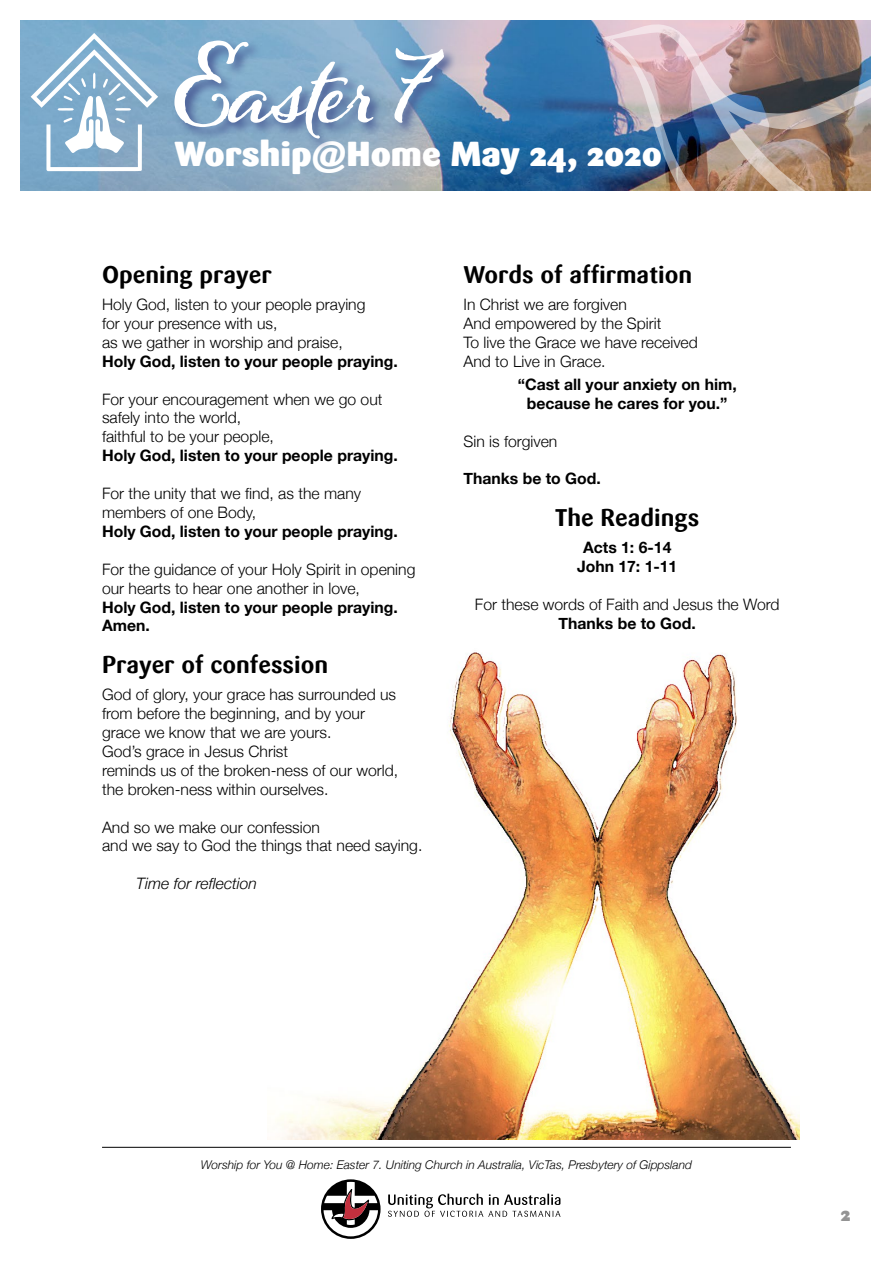
<style>
.page{position:relative;width:893px;height:1263px;background:#fff}
.page>*{position:absolute;margin:0;border:0;box-sizing:border-box;transform-origin:0 0}
.t1{font:700 99px "Alana";letter-spacing:-.035em;color:#fff}
.t2{font:900 34.5px "Sari";color:#fff}
.t3{font:700 24px "Sari";color:#000}
.t4{font:900 19.5px "Sari";color:#939393}
.t5{font:300 15.75px/18.9px "Helvetica Neue";color:#000}
.t6{font:700 15.75px/18.9px "Helvetica Neue";color:#000;text-align:center}
.t7{font:italic 300 15.75px "Helvetica Neue";color:#000}
.t8{font:italic 300 12px "Helvetica Neue";color:#000}
</style>
<div class="page">
<img style="left:276px;top:652px;width:523px;height:487px">
<svg style="left:388px;top:1194px;width:172px;height:23px"></svg>
<svg style="left:321px;top:1179px;width:60px;height:60px"></svg>
<hr style="left:102px;top:1147px;width:689px;height:1px;background:#000">
<img style="left:20px;top:21px;width:581px;height:170px">
<svg style="left:31px;top:33px;width:127px;height:138px"></svg>
<img style="left:601px;top:20px;width:270px;height:171px">
<div style="left:172px;top:39px;width:285px;height:114px;background:#465792;opacity:.91"></div>
<h1 class="t1" style="left:174px;top:30px;width:264px">Easter 7</h1>
<h2 class="t2" style="left:174px;top:133px;width:489px">Worship@Home May 24, 2020</h2>
<h3 class="t3" style="left:102px;top:260px;width:171px">Opening prayer</h3>
<p class="t5" style="left:102px;top:294px;width:265px">Holy God, listen to your people praying for your presence with us,<br>as we gather in worship and praise,</p>
<p class="t6" style="left:102px;top:352px;width:297px">Holy God, listen to your people praying.</p>
<p class="t5" style="left:102px;top:388px;width:282px">For your encouragement when we go out safely into the world,<br>faithful to be your people,</p>
<p class="t6" style="left:102px;top:447px;width:297px">Holy God, listen to your people praying.</p>
<p class="t5" style="left:102px;top:483px;width:261px">For the unity that we find, as the many members of one Body,</p>
<p class="t6" style="left:102px;top:522px;width:297px">Holy God, listen to your people praying.</p>
<p class="t5" style="left:102px;top:558px;width:315px">For the guidance of your Holy Spirit in opening our hearts to hear one another in love,</p>
<p class="t6" style="left:102px;top:598px;width:297px;text-align:left">Holy God, listen to your people praying.<br>Amen.</p>
<h3 class="t3" style="left:102px;top:650px;width:228px">Prayer of confession</h3>
<p class="t5" style="left:102px;top:684px;width:298px">God of glory, your grace has surrounded us from before the beginning, and by your grace we know that we are yours.<br>God’s grace in Jesus Christ<br>reminds us of the broken-ness of our world, the broken-ness within ourselves.</p>
<p class="t5" style="left:102px;top:816px;width:322px">And so we make our confession<br>and we say to God the things that need saying.</p>
<p class="t7" style="left:136px;top:871px;width:122px">Time for reflection</p>
<h3 class="t3" style="left:463px;top:260px;width:230px">Words of affirmation</h3>
<p class="t5" style="left:463px;top:294px;width:236px">In Christ we are forgiven<br>And empowered by the Spirit<br>To live the Grace we have received<br>And to Live in Grace.</p>
<p class="t6" style="left:518px;top:375px;width:221px">“Cast all your anxiety on him, because he cares for you.”</p>
<p class="t5" style="left:463px;top:430px;width:95px">Sin is forgiven</p>
<p class="t6" style="left:463px;top:470px;width:139px">Thanks be to God.</p>
<h3 class="t3" style="left:555px;top:503px;width:146px">The Readings</h3>
<p class="t6" style="left:577px;top:539px;width:102px">Acts 1: 6-14<br>John 17: 1-11</p>
<p class="t5" style="left:475px;top:594px;width:306px">For these words of Faith and Jesus the Word</p>
<p class="t6" style="left:558px;top:614px;width:139px">Thanks be to God.</p>
<p class="t8" style="left:201px;top:1155px;width:493px">Worship for You @ Home: Easter 7. Uniting Church in Australia, VicTas, Presbytery of Gippsland</p>
<p class="t4" style="left:841px;top:1202px;width:11px">2</p>
</div>
